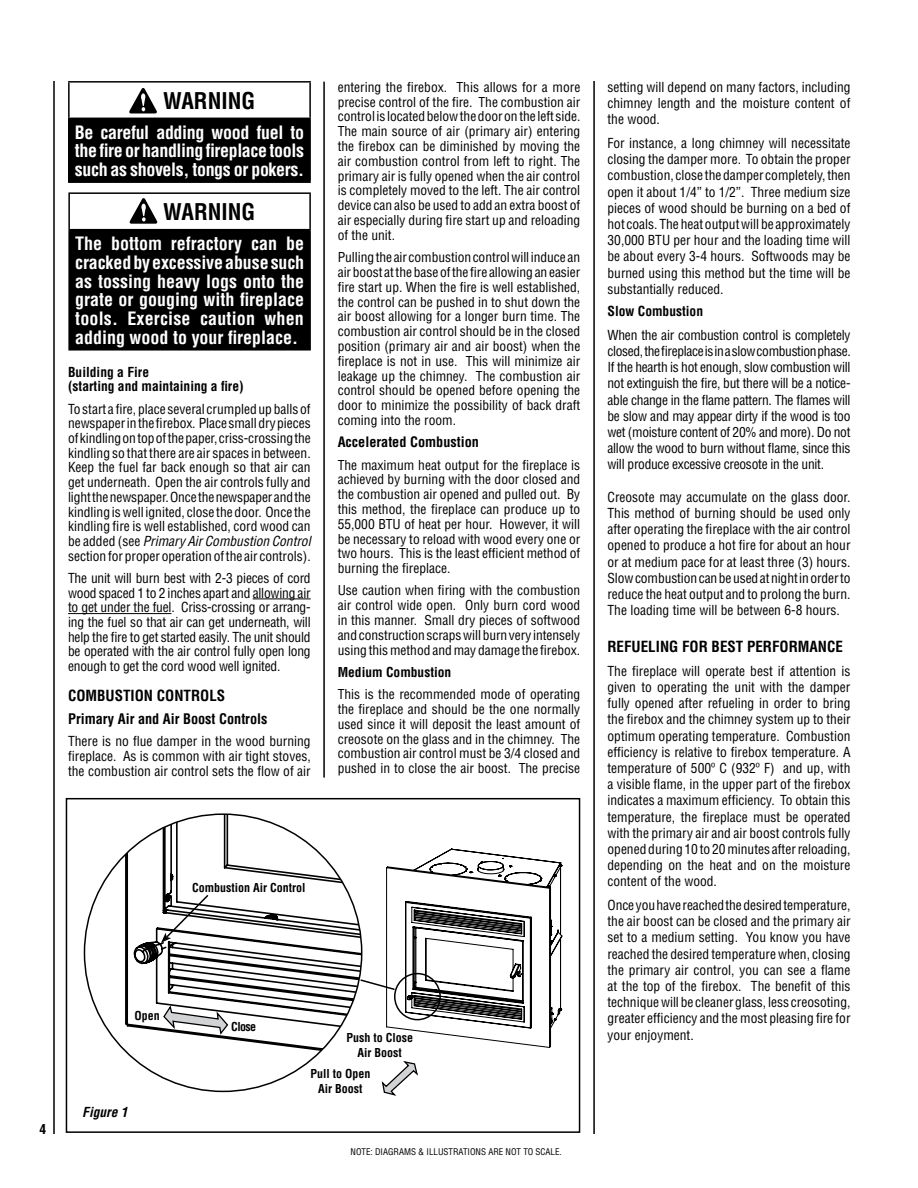
<style>
.page{position:relative;width:918px;height:1188px;background:#fff}
.page>*{position:absolute;margin:0;border:0;box-sizing:border-box;transform-origin:0 0}
.t1{font:700 condensed 22.5px "Helvetica";color:#000}
.t2{font:700 condensed 18px/18.8px "Helvetica";letter-spacing:-.01em;color:#fff;text-align:justify}
.t3{font:700 condensed 15px "Helvetica";color:#000}
.t4{font:700 condensed 14.25px "Helvetica";color:#000}
.t5{font:700 condensed 14.1px "Helvetica";color:#000}
.t6{font:condensed 13.5px/16.2px "Helvetica";color:#000;text-align:justify}
.t7{font:700 condensed 13.5px/14.7px "Helvetica";color:#000}
.t8{font:italic 700 condensed 13.5px "Helvetica";color:#000}
.t9{font:condensed 13.35px/14.9px "Helvetica";color:#000;text-align:justify}
.t10{font:700 condensed 13.35px "Helvetica";color:#000}
.t11{font:700 condensed 12px/21.6px "Helvetica";color:#000}
.t12{font:condensed 9px "Helvetica";color:#000}
.s1{font-style:italic}
</style>
<div class="page">
<div style="left:66px;top:798px;width:514px;height:335px;border:2px solid #000"></div>
<hr style="left:253px;top:599px;width:58px;height:1px;background:#000">
<hr style="left:68px;top:613px;width:103px;height:1px;background:#000">
<div style="left:69px;top:118px;width:241px;height:64px;background:#000"></div>
<hr style="left:68px;top:81px;width:243px;height:2px;background:#000">
<hr style="left:68px;top:83px;width:2px;height:35px;background:#000">
<hr style="left:309px;top:83px;width:2px;height:35px;background:#000">
<hr style="left:68px;top:118px;width:243px;height:1px;background:#000">
<hr style="left:68px;top:119px;width:2px;height:62px;background:#000">
<hr style="left:309px;top:119px;width:2px;height:62px;background:#000">
<hr style="left:68px;top:181px;width:243px;height:2px;background:#000">
<div style="left:69px;top:230px;width:241px;height:120px;background:#000"></div>
<hr style="left:68px;top:192px;width:243px;height:2px;background:#000">
<hr style="left:68px;top:194px;width:2px;height:35px;background:#000">
<hr style="left:309px;top:194px;width:2px;height:35px;background:#000">
<hr style="left:68px;top:229px;width:243px;height:1px;background:#000">
<hr style="left:68px;top:230px;width:2px;height:119px;background:#000">
<hr style="left:309px;top:230px;width:2px;height:119px;background:#000">
<hr style="left:68px;top:349px;width:243px;height:2px;background:#000">
<svg style="left:127px;top:193px;width:34px;height:31px"></svg>
<svg style="left:129px;top:88px;width:28px;height:26px"></svg>
<svg style="left:362px;top:849px;width:200px;height:199px"></svg>
<hr style="left:53px;top:81px;width:2px;height:1053px;background:#000">
<hr style="left:593px;top:81px;width:2px;height:1053px;background:#000">
<svg style="left:84px;top:814px;width:278px;height:277px"></svg>
<hr style="left:323px;top:82px;width:2px;height:696px;background:#000">
<svg style="left:162px;top:1005px;width:67px;height:31px"></svg>
<svg style="left:381px;top:1061px;width:37px;height:35px"></svg>
<div style="left:135px;top:1010px;width:25px;height:12px;background:#fff"></div>
<div style="left:231px;top:1021px;width:25px;height:13px;background:#fff"></div>
<p class="t7" style="left:40px;top:1122px;width:8px">4</p>
<p class="t9" style="left:338px;top:79px;width:244px">entering the firebox. This allows for a more precise control of the fire. The combustion air control is located below the door on the left side.<br>The main source of air (primary air) entering the firebox can be diminished by moving the air combustion control from left to right. The primary air is fully opened when the air control is completely moved to the left. The air control device can also be used to add an extra boost of air especially during fire start up and reloading of the unit.</p>
<p class="t9" style="left:338px;top:250px;width:244px">Pulling the air combustion control will induce an air boost at the base of the fire allowing an easier fire start up. When the fire is well established, the control can be pushed in to shut down the air boost allowing for a longer burn time. The combustion air control should be in the closed position (primary air and air boost) when the fireplace is not in use. This will minimize air leakage up the chimney. The combustion air control should be opened before opening the door to minimize the possibility of back draft coming into the room.</p>
<p class="t5" style="left:338px;top:433px;width:143px">Accelerated Combustion</p>
<p class="t9" style="left:338px;top:457px;width:244px">The maximum heat output for the fireplace is achieved by burning with the door closed and the combustion air opened and pulled out. By this method, the fireplace can produce up to 55,000 BTU of heat per hour. However, it will be necessary to reload with wood every one or two hours. This is the least efficient method of burning the fireplace.</p>
<p class="t9" style="left:338px;top:583px;width:244px">Use caution when firing with the combustion air control wide open. Only burn cord wood in this manner. Small dry pieces of softwood and construction scraps will burn very intensely using this method and may damage the firebox.</p>
<p class="t10" style="left:338px;top:664px;width:115px">Medium Combustion</p>
<p class="t9" style="left:338px;top:687px;width:244px">This is the recommended mode of operating the fireplace and should be the one normally used since it will deposit the least amount of creosote on the glass and in the chimney. The combustion air control must be 3/4 closed and pushed in to close the air boost. The precise</p>
<p class="t6" style="left:608px;top:79px;width:245px">setting will depend on many factors, including chimney length and the moisture content of the wood.</p>
<p class="t6" style="left:608px;top:135px;width:245px">For instance, a long chimney will necessitate closing the damper more. To obtain the proper combustion, close the damper completely, then open it about 1/4” to 1/2”. Three medium size pieces of wood should be burning on a bed of hot coals. The heat output will be approximately 30,000 BTU per hour and the loading time will be about every 3-4 hours. Softwoods may be burned using this method but the time will be substantially reduced.</p>
<p class="t7" style="left:608px;top:304px;width:97px">Slow Combustion</p>
<p class="t6" style="left:608px;top:327px;width:245px">When the air combustion control is completely closed, the fireplace is in a slow combustion phase.<br>If the hearth is hot enough, slow combustion will not extinguish the fire, but there will be a notice&shy;able change in the flame pattern. The flames will be slow and may appear dirty if the wood is too wet (moisture content of 20% and more). Do not allow the wood to burn without flame, since this will produce excessive creosote in the unit.</p>
<p class="t6" style="left:608px;top:489px;width:245px">Creosote may accumulate on the glass door.<br>This method of burning should be used only after operating the fireplace with the air control opened to produce a hot fire for about an hour or at medium pace for at least three (3) hours.<br>Slow combustion can be used at night in order to reduce the heat output and to prolong the burn.<br>The loading time will be between 6-8 hours.</p>
<p class="t3" style="left:608px;top:637px;width:237px">REFUELING FOR BEST PERFORMANCE</p>
<p class="t6" style="left:608px;top:663px;width:245px">The fireplace will operate best if attention is given to operating the unit with the damper fully opened after refueling in order to bring the firebox and the chimney system up to their optimum operating temperature. Combustion efficiency is relative to firebox temperature. A temperature of 500º C (932º F) and up, with a visible flame, in the upper part of the firebox indicates a maximum efficiency. To obtain this temperature, the fireplace must be operated with the primary air and air boost controls fully opened during 10 to 20 minutes after reloading, depending on the heat and on the moisture content of the wood.</p>
<p class="t6" style="left:608px;top:897px;width:245px">Once you have reached the desired temperature, the air boost can be closed and the primary air set to a medium setting. You know you have reached the desired temperature when, closing the primary air control, you can see a flame at the top of the firebox. The benefit of this technique will be cleaner glass, less creosoting, greater efficiency and the most pleasing fire for</p>
<h1 class="t1" style="left:163px;top:87px;width:94px">WARNING</h1>
<h2 class="t2" style="left:75px;top:123px;width:231px">Be careful adding wood fuel to the fire or handling fireplace tools such as shovels, tongs or pokers.</h2>
<h1 class="t1" style="left:163px;top:198px;width:94px">WARNING</h1>
<h2 class="t2" style="left:75px;top:234px;width:231px">The bottom refractory can be cracked by excessive abuse such as tossing heavy logs onto the grate or gouging with fireplace tools. Exercise caution when adding wood to your fireplace.</h2>
<p class="t7" style="left:68px;top:364px;width:177px">Building a Fire<br>(starting and maintaining a fire)</p>
<p class="t6" style="left:68px;top:401px;width:244px;line-height:14.7px">To start a fire, place several crumpled up balls of newspaper in the firebox. Place small dry pieces of kindling on top of the paper, criss-crossing the kindling so that there are air spaces in between.<br>Keep the fuel far back enough so that air can get underneath. Open the air controls fully and light the newspaper. Once the newspaper and the kindling is well ignited, close the door. Once the kindling fire is well established, cord wood can be added (see <span class="s1">Primary Air Combustion Control </span>section for proper operation of the air controls).</p>
<p class="t6" style="left:68px;top:571px;width:244px;line-height:14.7px">The unit will burn best with 2-3 pieces of cord wood spaced 1 to 2 inches apart and allowing air to get under the fuel. Criss-crossing or arrang&shy;ing the fuel so that air can get underneath, will help the fire to get started easily. The unit should be operated with the air control fully open long enough to get the cord wood well ignited.</p>
<p class="t3" style="left:68px;top:686px;width:159px">COMBUSTION CONTROLS</p>
<p class="t4" style="left:68px;top:710px;width:201px">Primary Air and Air Boost Controls</p>
<p class="t6" style="left:68px;top:734px;width:244px;line-height:15px">There is no flue damper in the wood burning fireplace. As is common with air tight stoves, the combustion air control sets the flow of air</p>
<p class="t11" style="left:192px;top:877px;width:115px">Combustion Air Control</p>
<p class="t11" style="left:135px;top:1004px;width:27px">Open</p>
<p class="t11" style="left:231px;top:1016px;width:26px">Close</p>
<p class="t11" style="left:346px;top:1027px;width:68px">Push to Close</p>
<p class="t6" style="left:608px;top:1027px;width:88px">your enjoyment.</p>
<p class="t11" style="left:310px;top:1041px;width:93px;text-indent:47px">Air Boost<br>Pull to Open</p>
<p class="t11" style="left:318px;top:1077px;width:46px">Air Boost</p>
<p class="t8" style="left:82px;top:1104px;width:47px">Figure 1</p>
<p class="t12" style="left:351px;top:1146px;width:213px">NOTE: DIAGRAMS &amp; ILLUSTRATIONS ARE NOT TO SCALE.</p>
</div>
